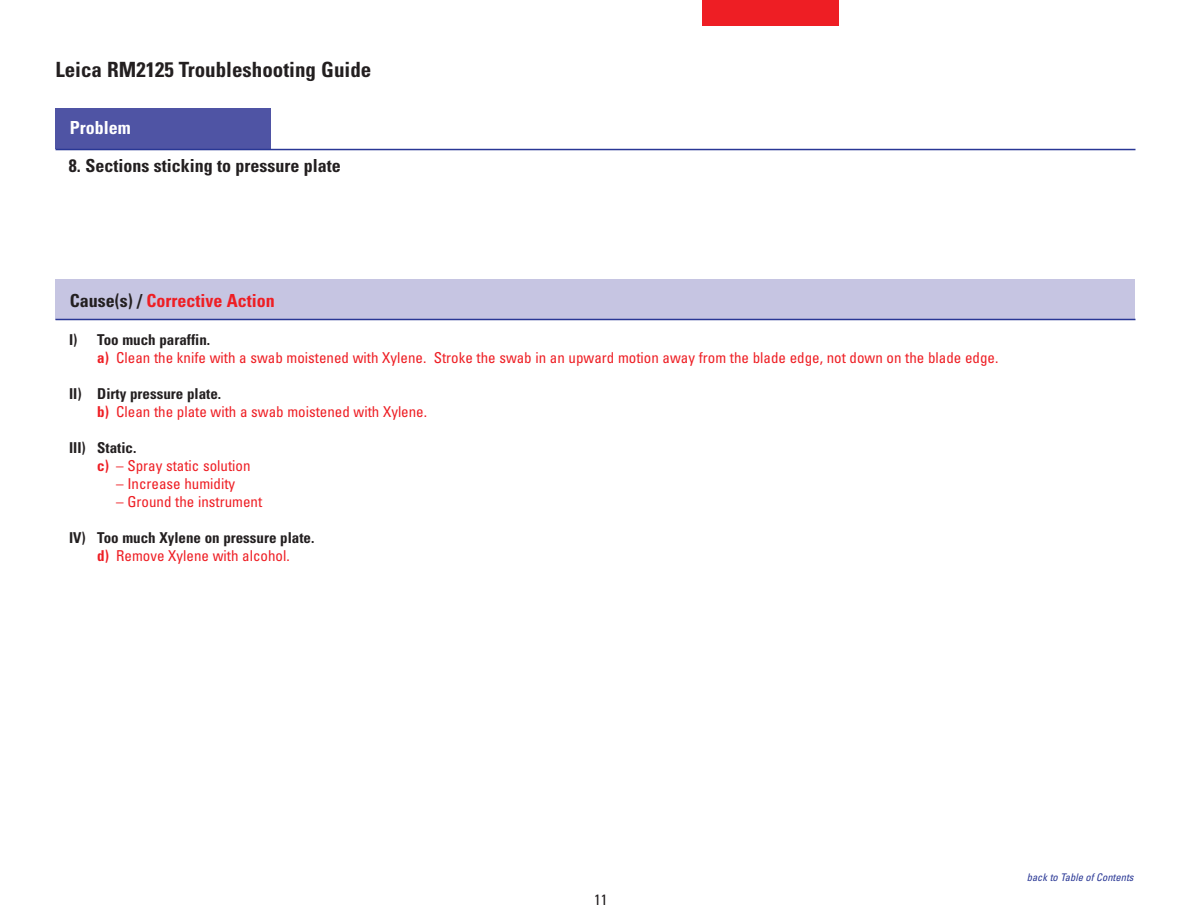
<style>
.page{position:relative;width:1188px;height:918px;background:#fff}
.page>*{position:absolute;margin:0;border:0;box-sizing:border-box;transform-origin:0 0}
.t1{font:700 condensed 21px "Univers";color:#231f20}
.t2{font:700 condensed 18px "Univers";color:#231f20}
.t3{font:700 condensed 18px "Univers";color:#ee1e24}
.t4{font:700 condensed 18px "Univers";color:#fff}
.t5{font:condensed 15px/18px "Univers";color:#ee1e24}
.t6{font:700 condensed 15px/18px "Univers";color:#231f20;text-align:center}
.t7{font:condensed 15px "Univers";color:#231f20}
.t8{font:italic condensed 10.5px "Univers";color:#293795}
.s1{color:#231f20}
.s2{font-weight:700;color:#231f20}
.s3{font-weight:700}
.s4{color:#ee1e24}
.s5{font-weight:400;color:#ee1e24}
</style>
<div class="page">
<div style="left:56px;top:108px;width:216px;height:40px;background:#4f54a4"></div>
<div style="left:56px;top:280px;width:1080px;height:40px;background:#c6c5e2"></div>
<hr style="left:56px;top:319px;width:1080px;height:1px;background:#293795">
<div style="left:702px;top:0;width:136px;height:26px;background:#ee1e24"></div>
<hr style="left:56px;top:149px;width:1080px;height:1px;background:#293795">
<h1 class="t1" style="left:56px;top:61px;width:317px">Leica RM2125 Troubleshooting Guide</h1>
<p class="t4" style="left:70px;top:121px;width:63px">Problem</p>
<p class="t2" style="left:69px;top:159px;width:273px">8. Sections sticking to pressure plate</p>
<p class="t3" style="left:70px;top:294px;width:207px"><span class="s1">Cause(s) /</span> Corrective Action</p>
<p class="t5" style="left:97px;top:331px;width:903px;text-indent:-28px"><span class="s2">I) Too much paraffin.<br></span><span class="s3">a)</span> Clean the knife with a swab moistened with Xylene. Stroke the swab in an upward motion away from the blade edge, not down on the blade edge.</p>
<p class="t5" style="left:97px;top:385px;width:331px;text-indent:-28px"><span class="s2">II) Dirty pressure plate.<br></span><span class="s3">b)</span> Clean the plate with a swab moistened with Xylene.</p>
<p class="t5" style="left:97px;top:439px;width:155px;text-indent:-28px"><span class="s2">III) Static.<br></span><span class="s3">c)</span> – Spray static solution</p>
<p class="t5" style="left:116px;top:475px;width:120px">– Increase humidity</p>
<p class="t5" style="left:116px;top:493px;width:147px">– Ground the instrument</p>
<p class="t6" style="left:69px;top:529px;width:247px">IV) Too much Xylene on pressure plate. <span class="s4">d)</span> <span class="s5">Remove Xylene with alcohol.</span></p>
<p class="t7" style="left:594px;top:894px;width:15px">11</p>
<p class="t8" style="left:1027px;top:873px;width:108px">back to Table of Contents</p>
</div>
